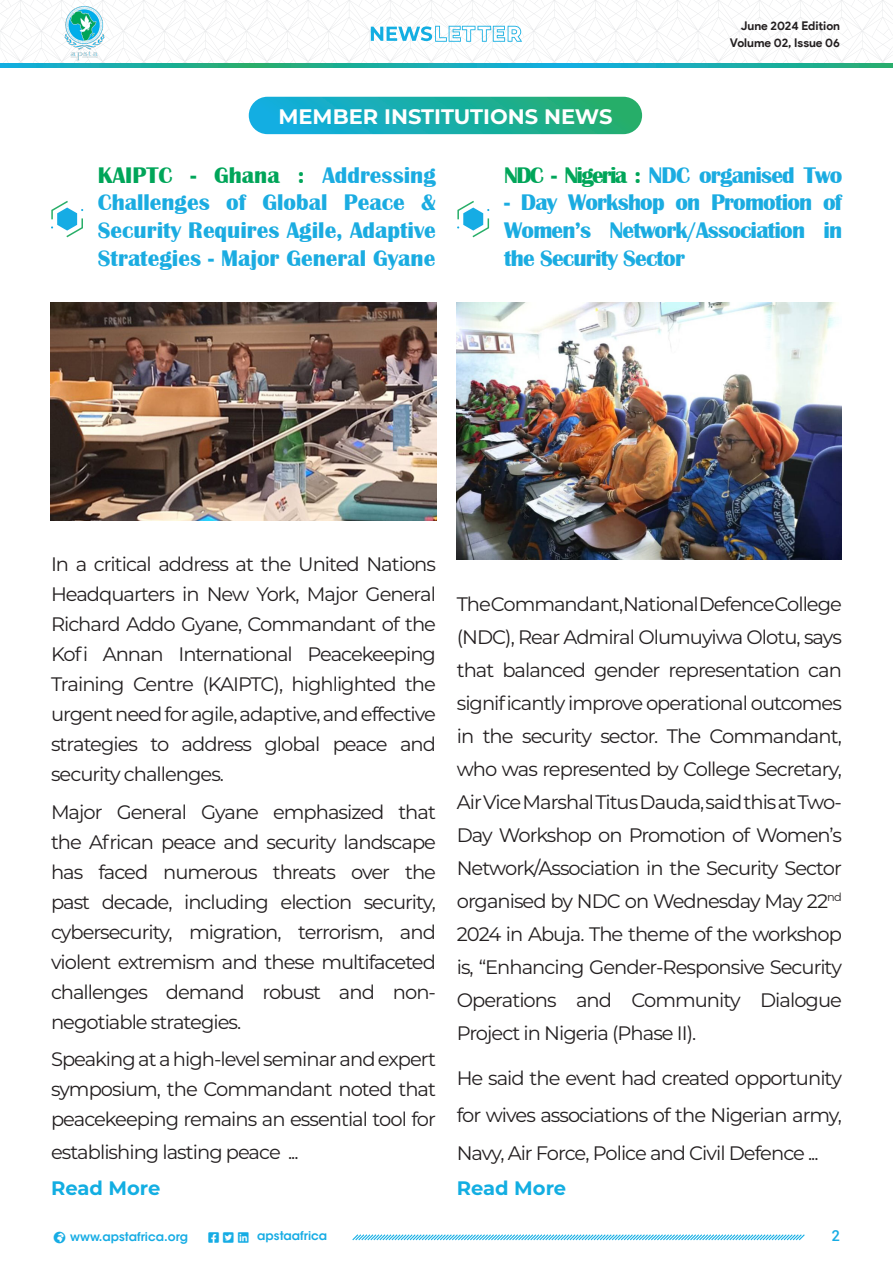
<style>
.page{position:relative;width:893px;height:1263px;background:#fff}
.page>*{position:absolute;margin:0;border:0;box-sizing:border-box;transform-origin:0 0}
.t1{font:700 23.25px/27.9px "Britannic";letter-spacing:-.035em;color:#1bace1;text-align:justify}
.t2{font:700 21px "Montserrat";color:#fff}
.t3{font:19.5px/30px "Montserrat";letter-spacing:-.05em;color:#231f20;text-align:justify}
.t4{font:700 19.5px "Montserrat";color:#13aee2}
.t5{font:500 15px "Roboto";color:#16ace4}
.t6{font:600 12px "ITC Avant Garde Std";color:#16ace4}
.t7{font:700 12px/16.8px "Product Sans";color:#231f20;text-align:right}
.s1{color:#00a559}
</style>
<div class="page">
<svg style="left:352px;top:1234px;width:453px;height:7px"></svg>
<svg style="left:0;top:64px;width:893px;height:4px;background:#1badaa"></svg>
<svg style="left:0;top:0;width:893px;height:64px"></svg>
<img style="left:51px;top:303px;width:385px;height:217px">
<img style="left:457px;top:303px;width:385px;height:257px">
<div style="left:249px;top:97px;width:393px;height:37px;background:linear-gradient(to right,#10aee7,#24ae65);border-radius:19px"></div>
<svg style="left:457px;top:201px;width:32px;height:36px"></svg>
<svg style="left:51px;top:201px;width:32px;height:36px"></svg>
<p class="t2" style="left:278px;top:101px;width:335px">MEMBER INSTITUTIONS NEWS</p>
<p class="t7" style="left:730px;top:18px;width:112px">June 2024 Edition<br>Volume 02, Issue 06</p>
<p class="t1" style="left:98px;top:161px;width:340px"><span class="s1">KAIPTC - Ghana :</span> Addressing Challenges of Global Peace &amp; Security Requires Agile, Adaptive Strategies - Major General Gyane</p>
<p class="t1" style="left:504px;top:161px;width:340px"><span class="s1">NDC - Nigeria :</span> NDC organised Two</p>
<p class="t1" style="left:504px;top:189px;width:339px">- Day Workshop on Promotion of Women’s Network/Association in the Security Sector</p>
<p class="t3" style="left:51px;top:549px;width:387px">In a critical address at the United Nations Headquarters in New York, Major General Richard Addo Gyane, Commandant of the Kofi Annan International Peacekeeping Training Centre (KAIPTC), highlighted the urgent need for agile, adaptive, and effective strategies to address global peace and security challenges.</p>
<p class="t3" style="left:51px;top:796px;width:387px">Major General Gyane emphasized that the African peace and security landscape has faced numerous threats over the past decade, including election security, cybersecurity, migration, terrorism, and violent extremism and these multifaceted challenges demand robust and non&shy;negotiable strategies.</p>
<p class="t3" style="left:51px;top:1044px;width:386px">Speaking at a high-level seminar and expert symposium, the Commandant noted that peacekeeping remains an essential tool for</p>
<p class="t3" style="left:51px;top:1137px;width:249px">establishing lasting peace ...</p>
<p class="t4" style="left:51px;top:1174px;width:111px">Read More</p>
<p class="t3" style="left:457px;top:587px;width:387px;line-height:33px">The Commandant, National Defence College (NDC), Rear Admiral Olumuyiwa Olotu, says that balanced gender representation can significantly improve operational outcomes in the security sector. The Commandant, who was represented by College Secretary, Air Vice Marshal Titus Dauda, said this at Two-Day Workshop on Promotion of Women’s Network/Association in the Security Sector organised by NDC on Wednesday May 22<sup>nd </sup>2024 in Abuja. The theme of the workshop is, “Enhancing Gender-Responsive Security Operations and Community Dialogue Project in Nigeria (Phase II).</p>
<p class="t3" style="left:457px;top:1058px;width:387px;line-height:37.5px">He said the event had created opportunity for wives associations of the Nigerian army, Navy, Air Force, Police and Civil Defence ...</p>
<p class="t4" style="left:457px;top:1174px;width:111px">Read More</p>
<p class="t6" style="left:54px;top:1229px;width:136px">●□ www.apstafrica.org</p>
<p class="t6" style="left:223px;top:1228px;width:105px">▼▼▼▲❑◆ ●■■ apstaafrica</p>
<p class="t5" style="left:831px;top:1225px;width:10px">2</p>
</div>
